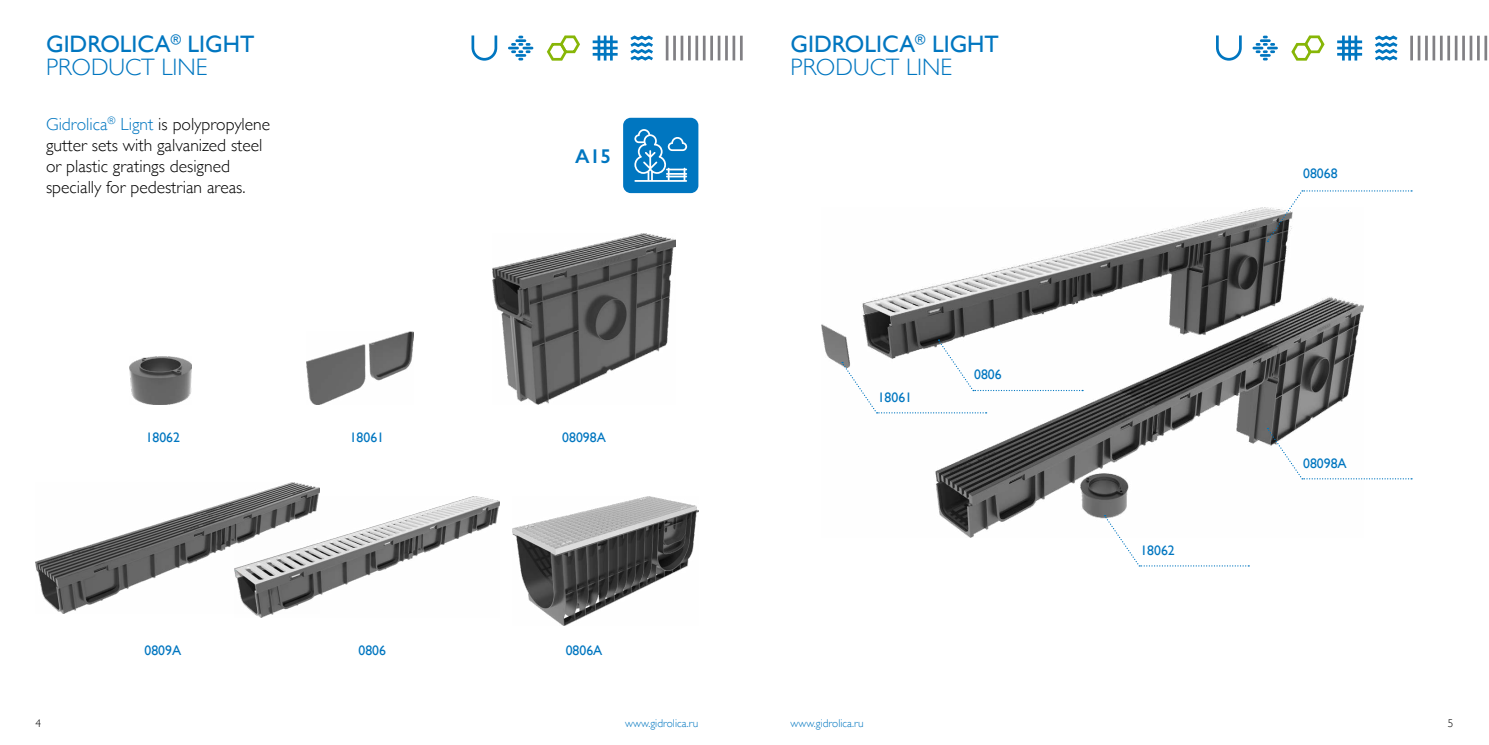
<style>
.page{position:relative;width:1489px;height:745px;background:#fff}
.page>*{position:absolute;margin:0;border:0;box-sizing:border-box;transform-origin:0 0}
.t1{font:23.75px/23.5px "Gill Sans";color:#0076c0}
.t2{font:600 20px "Gill Sans";color:#0076c0}
.t3{font:300 17.5px/21px "Gill Sans";color:#000}
.t4{font:13.75px "Gill Sans";color:#0076c0}
.t5{font:300 11.25px "Gill Sans";color:#0076c0}
.t6{font:300 11.25px "Gill Sans";color:#000}
.s1{font-weight:300}
.s2{color:#0076c0}
</style>
<div class="page">
<svg style="left:1375px;top:35px;width:23px;height:26px"></svg>
<svg style="left:1291px;top:35px;width:34px;height:26px"></svg>
<hr style="left:1410px;top:36px;width:2px;height:24px;background:#818084">
<hr style="left:1417px;top:36px;width:3px;height:24px;background:#818084">
<hr style="left:1424px;top:36px;width:3px;height:24px;background:#818084">
<hr style="left:1432px;top:36px;width:2px;height:24px;background:#818084">
<hr style="left:1439px;top:36px;width:3px;height:24px;background:#818084">
<hr style="left:1447px;top:36px;width:2px;height:24px;background:#818084">
<hr style="left:1454px;top:36px;width:3px;height:24px;background:#818084">
<hr style="left:1461px;top:36px;width:3px;height:24px;background:#818084">
<hr style="left:1469px;top:36px;width:3px;height:24px;background:#818084">
<hr style="left:1476px;top:36px;width:3px;height:24px;background:#818084">
<hr style="left:1484px;top:36px;width:2px;height:24px;background:#818084">
<hr style="left:1341px;top:36px;width:3px;height:24px;background:#0076c0">
<hr style="left:1348px;top:36px;width:2px;height:24px;background:#0076c0">
<hr style="left:1354px;top:36px;width:3px;height:24px;background:#0076c0">
<hr style="left:1336px;top:40px;width:25px;height:3px;background:#0076c0">
<hr style="left:1336px;top:47px;width:25px;height:2px;background:#0076c0">
<hr style="left:1336px;top:53px;width:25px;height:3px;background:#0076c0">
<svg style="left:1216px;top:35px;width:26px;height:26px"></svg>
<svg style="left:1252px;top:36px;width:25px;height:24px"></svg>
<svg style="left:630px;top:35px;width:23px;height:26px"></svg>
<svg style="left:546px;top:35px;width:34px;height:26px"></svg>
<hr style="left:665px;top:36px;width:3px;height:24px;background:#818084">
<hr style="left:673px;top:36px;width:3px;height:24px;background:#818084">
<hr style="left:680px;top:36px;width:3px;height:24px;background:#818084">
<hr style="left:688px;top:36px;width:2px;height:24px;background:#818084">
<hr style="left:695px;top:36px;width:3px;height:24px;background:#818084">
<hr style="left:702px;top:36px;width:3px;height:24px;background:#818084">
<hr style="left:710px;top:36px;width:3px;height:24px;background:#818084">
<hr style="left:717px;top:36px;width:3px;height:24px;background:#818084">
<hr style="left:725px;top:36px;width:2px;height:24px;background:#818084">
<hr style="left:732px;top:36px;width:3px;height:24px;background:#818084">
<hr style="left:740px;top:36px;width:2px;height:24px;background:#818084">
<hr style="left:597px;top:36px;width:3px;height:24px;background:#0076c0">
<hr style="left:603px;top:36px;width:3px;height:24px;background:#0076c0">
<hr style="left:610px;top:36px;width:2px;height:24px;background:#0076c0">
<hr style="left:592px;top:40px;width:25px;height:3px;background:#0076c0">
<hr style="left:592px;top:47px;width:25px;height:2px;background:#0076c0">
<hr style="left:592px;top:53px;width:25px;height:3px;background:#0076c0">
<svg style="left:471px;top:35px;width:27px;height:26px"></svg>
<svg style="left:508px;top:36px;width:25px;height:24px"></svg>
<img style="left:253px;top:496px;width:246px;height:121px">
<img style="left:493px;top:233px;width:182px;height:171px">
<img style="left:35px;top:482px;width:284px;height:131px">
<img style="left:512px;top:496px;width:186px;height:128px">
<img style="left:307px;top:332px;width:106px;height:72px">
<img style="left:130px;top:356px;width:62px;height:48px">
<img style="left:821px;top:207px;width:542px;height:330px">
<svg style="left:1266px;top:190px;width:145px;height:52px"></svg>
<svg style="left:1266px;top:427px;width:145px;height:52px"></svg>
<svg style="left:1103px;top:514px;width:146px;height:52px"></svg>
<svg style="left:841px;top:339px;width:242px;height:74px"></svg>
<div style="left:623px;top:118px;width:75px;height:75px;background:#0076c0;border-radius:8px"></div>
<svg style="left:634px;top:129px;width:53px;height:53px"></svg>
<h1 class="t1" style="left:46px;top:32px;width:210px">GIDROLICA<sup>®</sup> LIGHT<br><span class="s1">PRODUCT LINE</span></h1>
<h1 class="t1" style="left:790px;top:32px;width:210px">GIDROLICA<sup>®</sup> LIGHT<br><span class="s1">PRODUCT LINE</span></h1>
<p class="t3" style="left:46px;top:113px;width:226px"><span class="s2">Gidrolica</span><sup>®</sup> <span class="s2">Lignt</span> is polypropylene gutter sets with galvanized steel or plastic gratings designed specially for pedestrian areas.</p>
<p class="t2" style="left:575px;top:144px;width:37px">A15</p>
<p class="t4" style="left:146px;top:429px;width:36px">18062</p>
<p class="t4" style="left:350px;top:429px;width:36px">18061</p>
<p class="t4" style="left:562px;top:429px;width:45px">08098А</p>
<p class="t4" style="left:144px;top:642px;width:38px">0809A</p>
<p class="t4" style="left:358px;top:642px;width:29px">0806</p>
<p class="t4" style="left:565px;top:642px;width:38px">0806A</p>
<p class="t4" style="left:877px;top:388px;width:36px">18061</p>
<p class="t4" style="left:974px;top:366px;width:29px">0806</p>
<p class="t4" style="left:1140px;top:541px;width:36px">18062</p>
<p class="t4" style="left:1302px;top:166px;width:36px">08068</p>
<p class="t4" style="left:1302px;top:454px;width:45px">08098A</p>
<p class="t6" style="left:35px;top:714px;width:7px">4</p>
<p class="t5" style="left:625px;top:714px;width:75px">www.gidrolica.ru</p>
<p class="t5" style="left:790px;top:714px;width:75px">www.gidrolica.ru</p>
<p class="t6" style="left:1447px;top:714px;width:7px">5</p>
</div>
